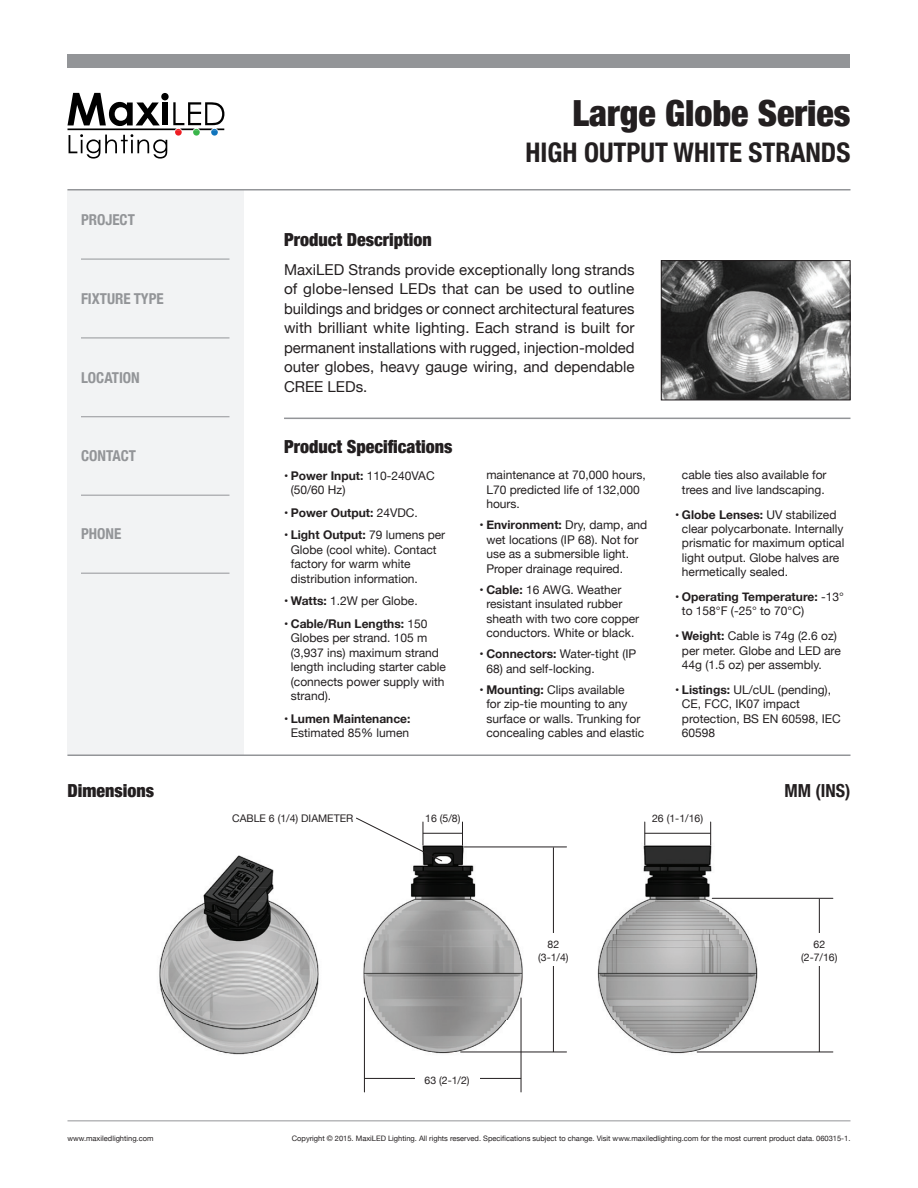
<style>
.page{position:relative;width:918px;height:1188px;background:#fff}
.page>*{position:absolute;margin:0;border:0;box-sizing:border-box;transform-origin:0 0}
.t1{font:900 condensed 36px "Helvetica Neue";color:#231f20}
.t2{font:700 condensed 27px "Helvetica Neue";color:#231f20}
.t3{font:900 condensed 18px "Helvetica Neue";color:#231f20}
.t4{font:700 condensed 18px "Helvetica Neue";color:#231f20}
.t5{font:15px/19.5px "Helvetica Neue";color:#231f20;text-align:justify}
.t6{font:700 condensed 15px "Helvetica Neue";color:#939598}
.t7{font:12px/14.4px "Helvetica Neue";color:#231f20}
.t8{font:700 12px "Helvetica Neue";color:#231f20}
.t9{font:10.5px/12.6px "Helvetica Neue";color:#231f20;text-align:center}
.t10{font:7.5px "Helvetica Neue";color:#231f20}
.s1{font-weight:700}
.s2{font-weight:400}
</style>
<div class="page">
<img style="left:663px;top:262px;width:185px;height:136px">
<div style="left:661px;top:260px;width:189px;height:140px;border:1px solid #231f20"></div>
<div style="left:68px;top:189px;width:176px;height:567px;background:#f2f3f4"></div>
<div style="left:68px;top:54px;width:782px;height:14px;background:#939598"></div>
<svg style="left:67px;top:93px;width:157px;height:66px"></svg>
<hr style="left:68px;top:189px;width:782px;height:1px;background:#939598">
<hr style="left:284px;top:418px;width:567px;height:1px;background:#939598">
<hr style="left:81px;top:259px;width:149px;height:1px;background:#939598">
<hr style="left:81px;top:338px;width:149px;height:1px;background:#939598">
<hr style="left:81px;top:416px;width:149px;height:1px;background:#939598">
<hr style="left:81px;top:495px;width:149px;height:1px;background:#939598">
<hr style="left:81px;top:573px;width:149px;height:1px;background:#939598">
<hr style="left:68px;top:754px;width:782px;height:2px;background:#939598">
<hr style="left:68px;top:1120px;width:782px;height:1px;background:#939598">
<img style="left:159px;top:835px;width:614px;height:232px">
<hr style="left:364px;top:998px;width:1px;height:94px;background:#231f20">
<hr style="left:521px;top:998px;width:1px;height:94px;background:#231f20">
<hr style="left:364px;top:1078px;width:157px;height:1px;background:#231f20">
<hr style="left:461px;top:1052px;width:106px;height:1px;background:#231f20">
<hr style="left:464px;top:846px;width:103px;height:1px;background:#231f20">
<hr style="left:553px;top:847px;width:1px;height:205px;background:#231f20">
<svg style="left:462px;top:822px;width:1px;height:23px"></svg>
<hr style="left:423px;top:833px;width:39px;height:1px;background:#231f20">
<svg style="left:644px;top:822px;width:1px;height:23px"></svg>
<svg style="left:710px;top:822px;width:1px;height:23px"></svg>
<hr style="left:645px;top:833px;width:66px;height:1px;background:#231f20">
<hr style="left:697px;top:1052px;width:136px;height:1px;background:#231f20">
<hr style="left:712px;top:898px;width:121px;height:1px;background:#231f20">
<hr style="left:819px;top:899px;width:1px;height:153px;background:#231f20">
<div style="left:534px;top:934px;width:39px;height:32px;background:#fff"></div>
<div style="left:800px;top:934px;width:39px;height:32px;background:#fff"></div>
<div style="left:415px;top:1074px;width:65px;height:10px;background:#fff"></div>
<svg style="left:355px;top:817px;width:88px;height:45px"></svg>
<p class="t6" style="left:81px;top:207px;width:55px">PROJECT</p>
<p class="t6" style="left:81px;top:286px;width:84px">FIXTURE TYPE</p>
<p class="t6" style="left:81px;top:365px;width:60px">LOCATION</p>
<p class="t6" style="left:81px;top:443px;width:56px">CONTACT</p>
<p class="t6" style="left:81px;top:521px;width:42px">PHONE</p>
<h1 class="t1" style="left:572px;top:84px;width:280px">Large Globe Series</h1>
<h2 class="t2" style="left:526px;top:130px;width:326px">HIGH OUTPUT WHITE STRANDS</h2>
<h3 class="t3" style="left:284px;top:225px;width:149px">Product Description</h3>
<p class="t5" style="left:284px;top:260px;width:352px">MaxiLED Strands provide exceptionally long strands of globe-lensed LEDs that can be used to outline buildings and bridges or connect architectural features with brilliant white lighting. Each strand is built for permanent installations with rugged, injection-molded outer globes, heavy gauge wiring, and dependable CREE LEDs.</p>
<h3 class="t3" style="left:284px;top:432px;width:170px">Product Specifications</h3>
<p class="t7" style="left:291px;top:469px;width:145px;text-indent:-7px"><span class="s1">• Power Input:</span> 110-240VAC (50/60 Hz)</p>
<p class="t8" style="left:284px;top:503px;width:135px">• Power Output: <span class="s2">24VDC.</span></p>
<p class="t7" style="left:291px;top:529px;width:156px;text-indent:-7px"><span class="s1">• Light Output:</span> 79 lumens per<br>Globe (cool white). Contact factory for warm white distribution information.</p>
<p class="t7" style="left:284px;top:594px;width:135px"><span class="s1">• Watts:</span> 1.2W per Globe.</p>
<p class="t7" style="left:291px;top:617px;width:157px;text-indent:-7px"><span class="s1">• Cable/Run Lengths:</span> 150<br>Globes per strand. 105 m (3,937 ins) maximum strand length including starter cable (connects power supply with strand).</p>
<p class="t8" style="left:284px;top:709px;width:128px">• Lumen Maintenance:</p>
<p class="t7" style="left:291px;top:726px;width:120px">Estimated 85% lumen</p>
<p class="t7" style="left:486px;top:468px;width:161px">maintenance at 70,000 hours,<br>L70 predicted life of 132,000 hours.</p>
<p class="t7" style="left:486px;top:519px;width:162px;text-indent:-7px"><span class="s1">• Environment:</span> Dry, damp, and wet locations (IP 68). Not for use as a submersible light.<br>Proper drainage required.</p>
<p class="t7" style="left:486px;top:583px;width:154px;text-indent:-7px"><span class="s1">• Cable:</span> 16 AWG. Weather resistant insulated rubber sheath with two core copper conductors. White or black.</p>
<p class="t7" style="left:480px;top:647px;width:158px"><span class="s1">• Connectors:</span> Water-tight (IP</p>
<p class="t7" style="left:486px;top:662px;width:110px">68) and self-locking.</p>
<p class="t7" style="left:486px;top:683px;width:160px;text-indent:-7px"><span class="s1">• Mounting:</span> Clips available<br>for zip-tie mounting to any surface or walls. Trunking for concealing cables and elastic</p>
<p class="t7" style="left:682px;top:468px;width:146px">cable ties also available for trees and live landscaping.</p>
<p class="t7" style="left:682px;top:508px;width:164px;text-indent:-7px"><span class="s1">• Globe Lenses:</span> UV stabilized clear polycarbonate. Internally prismatic for maximum optical light output. Globe halves are hermetically sealed.</p>
<p class="t7" style="left:682px;top:590px;width:163px;text-indent:-7px"><span class="s1">• Operating Temperature:</span> -13° to 158°F (-25° to 70°C)</p>
<p class="t7" style="left:682px;top:629px;width:160px;text-indent:-7px"><span class="s1">• Weight:</span> Cable is 74g (2.6 oz) per meter. Globe and LED are<br>44g (1.5 oz) per assembly.</p>
<p class="t7" style="left:682px;top:683px;width:160px;text-indent:-7px"><span class="s1">• Listings:</span> UL/cUL (pending),<br>CE, FCC, IK07 impact protection, BS EN 60598, IEC<br>60598</p>
<h3 class="t3" style="left:68px;top:775px;width:88px">Dimensions</h3>
<h3 class="t4" style="left:785px;top:775px;width:67px">MM (INS)</h3>
<p class="t9" style="left:425px;top:813px;width:37px">16 (5/8)</p>
<p class="t9" style="left:652px;top:813px;width:52px">26 (1-1/16)</p>
<p class="t9" style="left:232px;top:813px;width:123px">CABLE 6 (1/4) DIAMETER</p>
<p class="t10" style="left:68px;top:1133px;width:87px">www.maxiledlighting.com</p>
<p class="t9" style="left:425px;top:1074px;width:47px">63 (2-1/2)</p>
<p class="t9" style="left:538px;top:939px;width:32px">82 (3-1/4)</p>
<p class="t9" style="left:801px;top:939px;width:38px">62 (2-7/16)</p>
<p class="t10" style="left:292px;top:1133px;width:560px">Copyright © 2015. MaxiLED Lighting. All rights reserved. Specifications subject to change. Visit www.maxiledlighting.com for the most current product data. 060315-1.</p>
</div>
